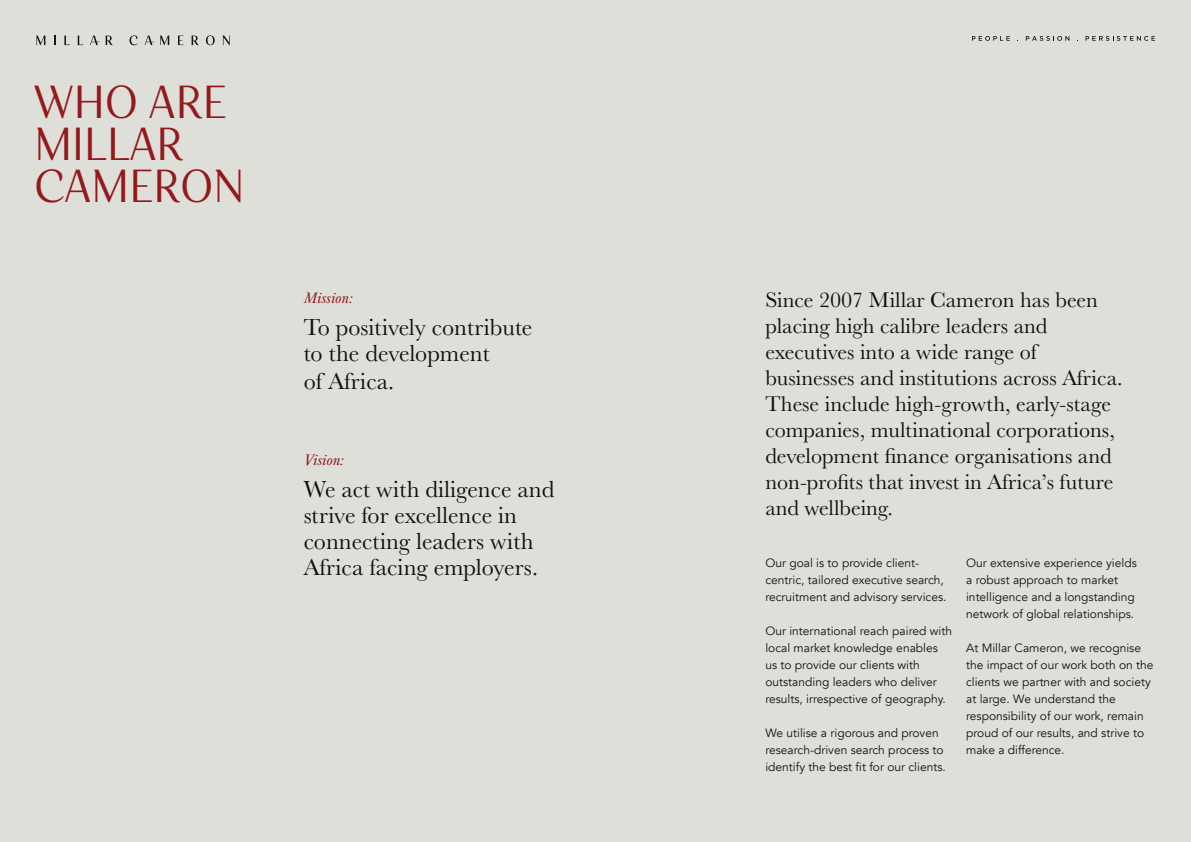
<style>
.page{position:relative;width:1191px;height:842px;background:#dedfd8}
.page>*{position:absolute;margin:0;border:0;box-sizing:border-box;transform-origin:0 0}
.t1{font:48px "Senlot Nor Boo";letter-spacing:-.01em;color:#94191d}
.t2{font:24px/26px "Baskerville URW";color:#0d1214}
.t3{font:22px "Baskerville URW";color:#0d1214}
.t4{font:italic 16px "Baskerville URW";color:#94191d}
.t5{font:12px/17px "Avenir";color:#0d1214}
</style>
<div class="page">
<svg style="left:972px;top:36px;width:37px;height:5px"></svg>
<svg style="left:1025px;top:36px;width:44px;height:5px"></svg>
<svg style="left:1085px;top:36px;width:70px;height:5px"></svg>
<svg style="left:36px;top:36px;width:9px;height:9px"></svg>
<svg style="left:54px;top:36px;width:2px;height:9px"></svg>
<svg style="left:64px;top:36px;width:6px;height:9px"></svg>
<svg style="left:78px;top:36px;width:5px;height:9px"></svg>
<svg style="left:90px;top:36px;width:9px;height:9px"></svg>
<svg style="left:106px;top:36px;width:7px;height:9px"></svg>
<svg style="left:129px;top:35px;width:9px;height:10px"></svg>
<svg style="left:145px;top:36px;width:9px;height:9px"></svg>
<svg style="left:160px;top:36px;width:9px;height:9px"></svg>
<svg style="left:178px;top:36px;width:6px;height:9px"></svg>
<svg style="left:192px;top:36px;width:7px;height:9px"></svg>
<svg style="left:206px;top:35px;width:9px;height:10px"></svg>
<svg style="left:222px;top:36px;width:8px;height:9px"></svg>
<p class="t1" style="left:34px;top:74px;width:195px">WHO ARE</p>
<p class="t1" style="left:34px;top:116px;width:151px">MILLAR</p>
<p class="t1" style="left:34px;top:158px;width:212px">CAMERON</p>
<p class="t4" style="left:304px;top:289px;width:50px">Mission:</p>
<p class="t2" style="left:304px;top:313px;width:230px">To positively contribute</p>
<p class="t2" style="left:304px;top:338px;width:187px;line-height:28px">to the development of Africa.</p>
<p class="t4" style="left:304px;top:451px;width:42px">Vision:</p>
<p class="t2" style="left:304px;top:475px;width:252px">We act with diligence and strive for excellence in connecting leaders with<br>Africa facing employers.</p>
<p class="t3" style="left:765px;top:285px;width:334px">Since 2007 Millar Cameron has been</p>
<p class="t3" style="left:765px;top:311px;width:283px">placing high calibre leaders and</p>
<p class="t3" style="left:765px;top:337px;width:273px">executives into a wide range of</p>
<p class="t3" style="left:765px;top:363px;width:359px">businesses and institutions across Africa.</p>
<p class="t3" style="left:765px;top:389px;width:347px">These include high-growth, early-stage</p>
<p class="t3" style="left:765px;top:415px;width:351px">companies, multinational corporations,</p>
<p class="t3" style="left:765px;top:441px;width:348px">development finance organisations and</p>
<p class="t3" style="left:765px;top:467px;width:350px">non-profits that invest in Africa’s future</p>
<p class="t3" style="left:765px;top:493px;width:129px">and wellbeing.</p>
<p class="t5" style="left:765px;top:554px;width:183px">Our goal is to provide client&shy;centric, tailored executive search, recruitment and advisory services.</p>
<p class="t5" style="left:765px;top:622px;width:188px">Our international reach paired with local market knowledge enables us to provide our clients with outstanding leaders who deliver results, irrespective of geography.</p>
<p class="t5" style="left:765px;top:724px;width:182px">We utilise a rigorous and proven research-driven search process to identify the best fit for our clients.</p>
<p class="t5" style="left:966px;top:554px;width:172px">Our extensive experience yields a robust approach to market intelligence and a longstanding network of global relationships.</p>
<p class="t5" style="left:966px;top:639px;width:189px">At Millar Cameron, we recognise the impact of our work both on the clients we partner with and society at large. We understand the responsibility of our work, remain proud of our results, and strive to make a difference.</p>
</div>
